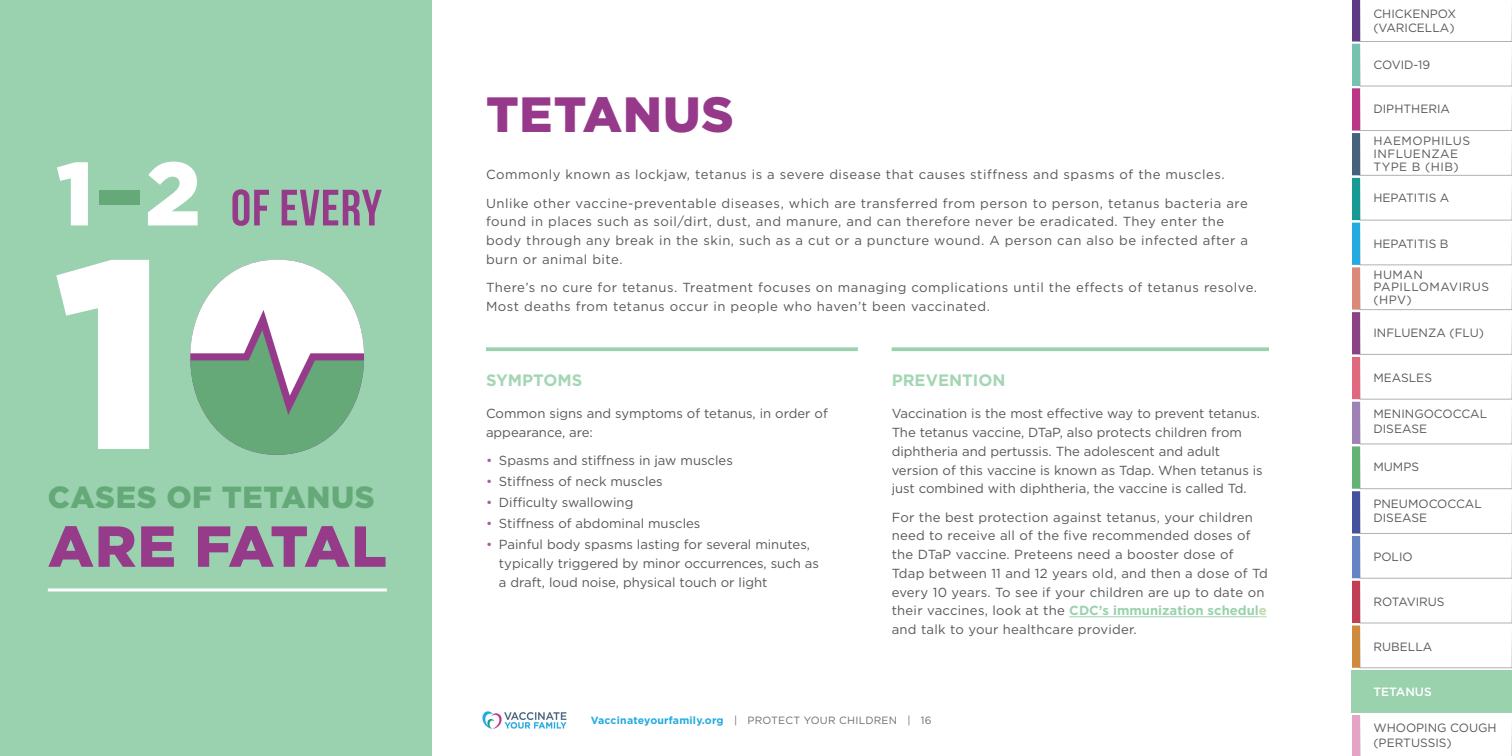
<style>
.page{position:relative;width:1512px;height:756px;background:#fff}
.page>*{position:absolute;margin:0;border:0;box-sizing:border-box;transform-origin:0 0}
.t1{font:900 268.2px "Gotham";color:#fff}
.t2{font:900 89.7px "Gotham";color:#fff}
.t3{font:900 57.75px "Gotham";letter-spacing:-.02em;color:#963b8a}
.t4{font:51px "Bebas Neue";letter-spacing:.02em;color:#963b8a}
.NEW_Title{font:900 49.5px "Gotham";letter-spacing:.02em;color:#96398a}
.t5{font:900 30.6px "Gotham";letter-spacing:.02em;color:#65a979}
.subhead{font:700 16.5px "Gotham";color:#a4d6b5}
.body{font:13.2px/18.8px "Gotham";letter-spacing:.04em;color:#57585a}
.body-2{font:13.2px/18.8px "Gotham";color:#57585a}
.body-3{font:13.2px/18.8px "Gotham";letter-spacing:.02em;color:#57585a}
.t6{font:12px/14.2px "Gotham";color:#57585a}
.t7{font:12px/12.8px "Gotham";letter-spacing:.04em;color:#57585a}
.name_side{font:500 12px "Gotham";color:#fff}
.t8{font:700 10.5px "Gotham";letter-spacing:.02em;color:#24aae1}
.s1{color:#65a979}
.s2{color:#a45f9c}
.s3{font-weight:700;color:#9ad2ae}
.s4{font-weight:700;color:#bddab0}
.s5{font-weight:400;color:#6c6d70}
</style>
<div class="page">
<svg style="left:1352px;top:0;width:160px;height:756px"></svg>
<img style="left:482px;top:711px;width:85px;height:18px">
<div style="left:0;top:0;width:432px;height:756px;background:#9ad2af"></div>
<hr style="left:48px;top:588px;width:339px;height:3px;background:#fff">
<svg style="left:190px;top:260px;width:174px;height:195px"></svg>
<svg style="left:892px;top:347px;width:377px;height:4px;background:#a2d5b4"></svg>
<svg style="left:486px;top:347px;width:372px;height:4px"></svg>
<hr style="left:1069px;top:616px;width:190px;height:1px;background:#9ad2ae">
<div style="left:1352px;top:670px;width:160px;height:43px;background:#9ad2ae"></div>
<p class="t2" style="left:56px;top:132px;width:146px">1<span class="s1">–</span>2</p>
<p class="t1" style="left:54px;top:169px;width:115px">1</p>
<p class="t4" style="left:231px;top:180px;width:153px">OF EVERY</p>
<p class="t5" style="left:48px;top:476px;width:328px">CASES OF TETANUS</p>
<p class="t3" style="left:48px;top:507px;width:340px">ARE FATAL</p>
<p class="NEW_Title" style="left:486px;top:81px;width:249px">TETANUS</p>
<p class="body" style="left:486px;top:165px;width:740px">Commonly known as lockjaw, tetanus is a severe disease that causes stiffness and spasms of the muscles.</p>
<p class="body" style="left:486px;top:193px;width:764px">Unlike other vaccine-preventable diseases, which are transferred from person to person, tetanus bacteria are found in places such as soil/dirt, dust, and manure, and can therefore never be eradicated. They enter the body through any break in the skin, such as a cut or a puncture wound. A person can also be infected after a burn or animal bite.</p>
<p class="body" style="left:486px;top:278px;width:773px">There’s no cure for tetanus. Treatment focuses on managing complications until the effects of tetanus resolve.<br>Most deaths from tetanus occur in people who haven’t been vaccinated.</p>
<p class="subhead" style="left:486px;top:369px;width:98px">SYMPTOMS</p>
<p class="body-2" style="left:486px;top:404px;width:343px">Common signs and symptoms of tetanus, in order of appearance, are:</p>
<p class="body-2" style="left:486px;top:451px;width:248px"><span class="s2">•</span> Spasms and stiffness in jaw muscles</p>
<p class="body-2" style="left:486px;top:472px;width:178px"><span class="s2">•</span> Stiffness of neck muscles</p>
<p class="body-2" style="left:486px;top:493px;width:149px"><span class="s2">•</span> Difficulty swallowing</p>
<p class="body-2" style="left:486px;top:514px;width:216px"><span class="s2">•</span> Stiffness of abdominal muscles</p>
<p class="body-2" style="left:499px;top:535px;width:322px;text-indent:-13px"><span class="s2">•</span> Painful body spasms lasting for several minutes, typically triggered by minor occurrences, such as a draft, loud noise, physical touch or light</p>
<p class="subhead" style="left:892px;top:369px;width:115px">PREVENTION</p>
<p class="body-2" style="left:892px;top:404px;width:373px">Vaccination is the most effective way to prevent tetanus.<br>The tetanus vaccine, DTaP, also protects children from diphtheria and pertussis. The adolescent and adult version of this vaccine is known as Tdap. When tetanus is just combined with diphtheria, the vaccine is called Td.</p>
<p class="body-3" style="left:892px;top:507px;width:378px">For the best protection against tetanus, your children need to receive all of the five recommended doses of the DTaP vaccine. Preteens need a booster dose of Tdap between 11 and 12 years old, and then a dose of Td every 10 years. To see if your children are up to date on their vaccines, look at the <span class="s3">CDC’s immunization schedul</span><span class="s4">e </span>and talk to your healthcare provider.</p>
<p class="t8" style="left:591px;top:714px;width:342px">Vaccinateyourfamily.org <span class="s5">| PROTECT YOUR CHILDREN | 16</span></p>
<p class="t6" style="left:1373px;top:6px;width:84px">CHICKENPOX (VARICELLA)</p>
<p class="t6" style="left:1373px;top:57px;width:58px">COVID-19</p>
<p class="t6" style="left:1373px;top:102px;width:78px">DIPHTHERIA</p>
<p class="t7" style="left:1373px;top:134px;width:98px">HAEMOPHILUS<br>INFLUENZAE<br>TYPE B (HIB)</p>
<p class="t6" style="left:1373px;top:190px;width:78px">HEPATITIS A</p>
<p class="t6" style="left:1373px;top:237px;width:77px">HEPATITIS B</p>
<p class="t7" style="left:1373px;top:268px;width:117px">HUMAN<br>PAPILLOMAVIRUS (HPV)</p>
<p class="t6" style="left:1373px;top:326px;width:112px">INFLUENZA (FLU)</p>
<p class="t6" style="left:1373px;top:371px;width:60px">MEASLES</p>
<p class="t6" style="left:1373px;top:407px;width:115px">MENINGOCOCCAL<br>DISEASE</p>
<p class="t6" style="left:1373px;top:459px;width:47px">MUMPS</p>
<p class="t6" style="left:1373px;top:496px;width:110px">PNEUMOCOCCAL<br>DISEASE</p>
<p class="t6" style="left:1373px;top:549px;width:41px">POLIO</p>
<p class="t6" style="left:1373px;top:594px;width:73px">ROTAVIRUS</p>
<p class="t6" style="left:1373px;top:639px;width:60px">RUBELLA</p>
<p class="name_side" style="left:1373px;top:684px;width:60px">TETANUS</p>
<p class="t6" style="left:1373px;top:721px;width:125px">WHOOPING COUGH (PERTUSSIS)</p>
</div>
